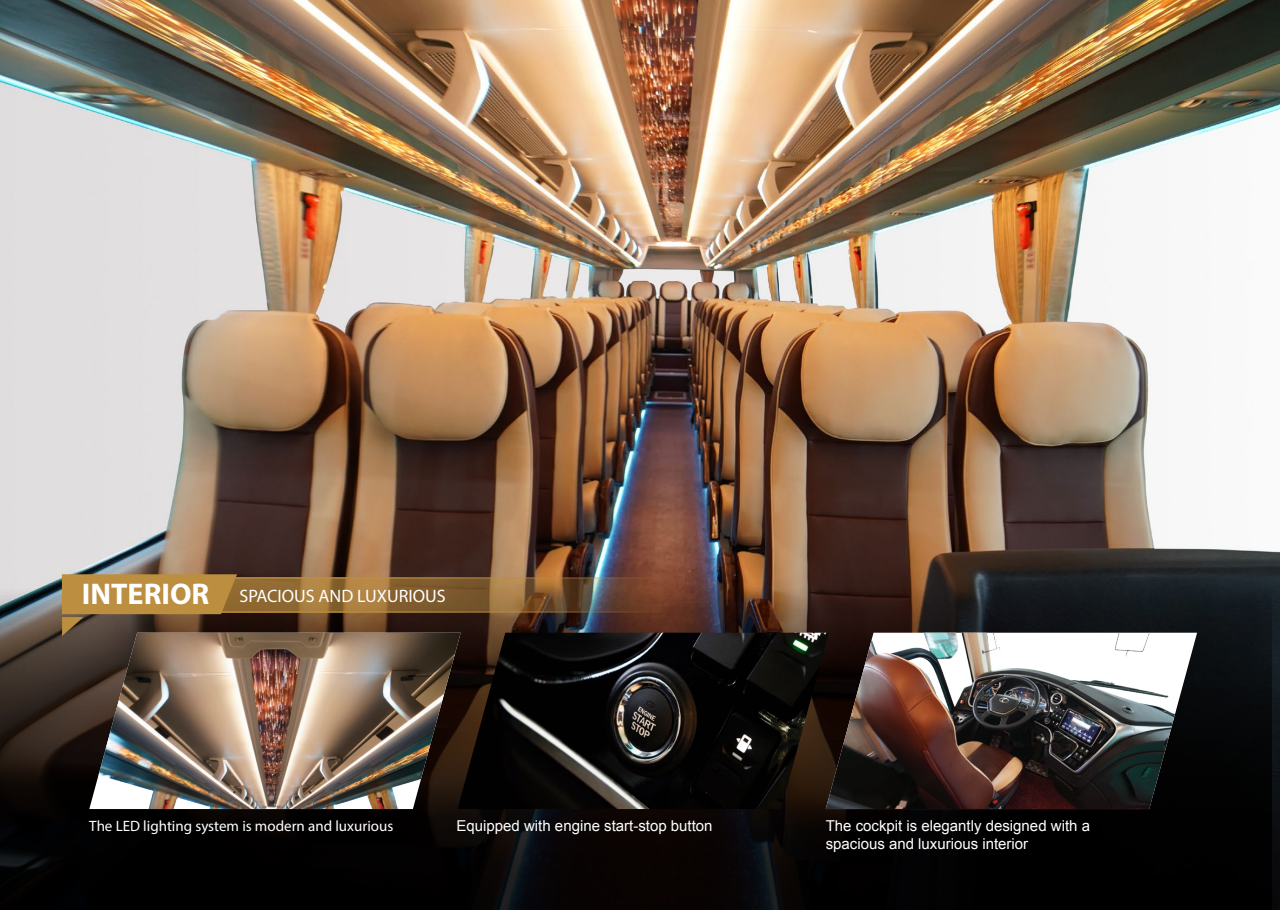
<style>
.page{position:relative;width:1280px;height:910px;background:#fff}
.page>*{position:absolute;margin:0;border:0;box-sizing:border-box;transform-origin:0 0}
.t1{font:18px "Myriad Pro";color:#fff}
.t2{font:15px/18px "Arial";color:#fff}
.t3{font:15px "Myriad Pro";color:#fff}
.s1{font-weight:700;font-size:30px}
</style>
<div class="page">
<img style="left:0;top:0;width:1280px;height:910px">
<svg style="left:0;top:480px;width:1271px;height:430px;background:#3b312c"></svg>
<img style="left:461px;top:633px;width:365px;height:176px">
<img style="left:89px;top:636px;width:372px;height:173px">
<svg style="left:1181px;top:633px;width:16px;height:176px;fill:#050708"></svg>
<img style="left:826px;top:633px;width:355px;height:176px">
<img style="left:62px;top:574px;width:646px;height:62px">
<p class="t1" style="left:82px;top:584px;width:365px"><span class="s1">INTERIOR</span> SPACIOUS AND LUXURIOUS</p>
<p class="t2" style="left:457px;top:817px;width:257px">Equipped with engine start-stop button</p>
<p class="t3" style="left:89px;top:817px;width:305px">The LED lighting system is modern and luxurious</p>
<p class="t2" style="left:826px;top:817px;width:266px">The cockpit is elegantly designed with a spacious and luxurious interior</p>
</div>
